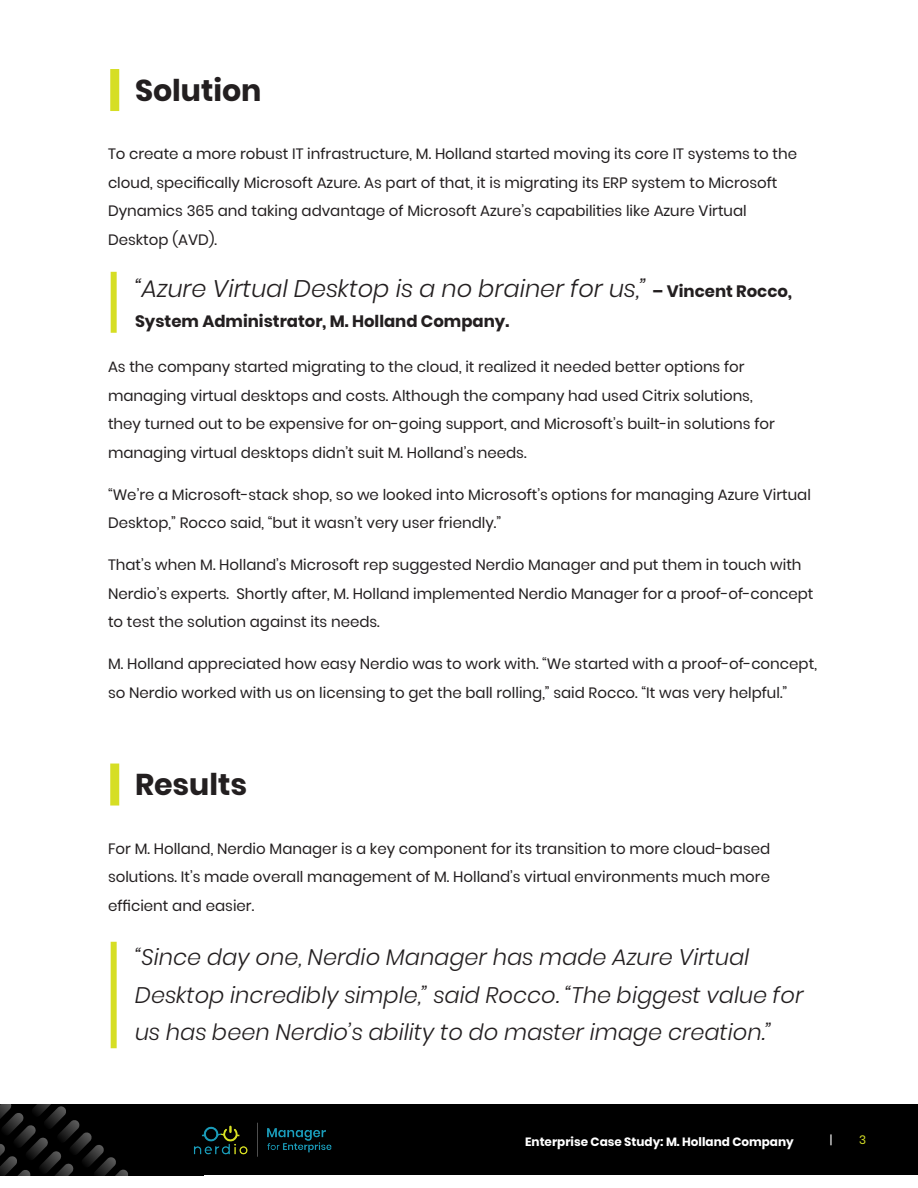
<style>
.page{position:relative;width:918px;height:1188px;background:#fff}
.page>*{position:absolute;margin:0;border:0;box-sizing:border-box;transform-origin:0 0}
.H-_1{font:700 30px "Poppins";color:#231f20}
.H_-2{font:italic 300 24px "Poppins";color:#231f20}
.H_-2-2{font:italic 300 22.5px/37.5px "Poppins";color:#231f20}
.H_-2-3{font:700 16.5px "Poppins";color:#231f20}
.body{font:15px/28.5px "Poppins";color:#231f20}
.t1{font:700 12px "Poppins";color:#fff}
.t2{font:12px "Poppins";color:#fff}
.t3{font:12px "Poppins";color:#d2dc26}
.s1{font-weight:700;font-style:normal;font-size:16.5px}
</style>
<div class="page">
<div style="left:0;top:1104px;width:918px;height:71px;background:#000"></div>
<img style="left:0;top:1104px;width:128px;height:71px">
<img style="left:194px;top:1122px;width:138px;height:35px">
<div style="left:110px;top:69px;width:9px;height:42px;background:#d6de24"></div>
<div style="left:110px;top:764px;width:9px;height:42px;background:#d6de24"></div>
<div style="left:111px;top:272px;width:6px;height:61px;background:#d6de24"></div>
<div style="left:111px;top:942px;width:6px;height:106px;background:#d6de24"></div>
<p class="H-_1" style="left:135px;top:73px;width:128px">Solution</p>
<p class="body" style="left:108px;top:140px;width:691px">To create a more robust IT infrastructure, M. Holland started moving its core IT systems to the cloud, specifically Microsoft Azure. As part of that, it is migrating its ERP system to Microsoft Dynamics 365 and taking advantage of Microsoft Azure’s capabilities like Azure Virtual Desktop (AVD).</p>
<p class="H_-2" style="left:135px;top:275px;width:659px">“Azure Virtual Desktop is a no brainer for us,” <span class="s1">– Vincent Rocco,</span></p>
<p class="H_-2-3" style="left:135px;top:312px;width:376px">System Administrator, M. Holland Company.</p>
<p class="body" style="left:108px;top:353px;width:668px">As the company started migrating to the cloud, it realized it needed better options for managing virtual desktops and costs. Although the company had used Citrix solutions, they turned out to be expensive for on-going support, and Microsoft’s built-in solutions for managing virtual desktops didn’t suit M. Holland’s needs.</p>
<p class="body" style="left:108px;top:480px;width:704px">“We’re a Microsoft-stack shop, so we looked into Microsoft’s options for managing Azure Virtual<br>Desktop,” Rocco said, “but it wasn’t very user friendly.”</p>
<p class="body" style="left:108px;top:551px;width:707px">That’s when M. Holland’s Microsoft rep suggested Nerdio Manager and put them in touch with<br>Nerdio’s experts. Shortly after, M. Holland implemented Nerdio Manager for a proof-of-concept to test the solution against its needs.</p>
<p class="body" style="left:108px;top:650px;width:710px">M. Holland appreciated how easy Nerdio was to work with. “We started with a proof-of-concept, so Nerdio worked with us on licensing to get the ball rolling,” said Rocco. “It was very helpful.”</p>
<p class="H-_1" style="left:135px;top:767px;width:114px">Results</p>
<p class="body" style="left:108px;top:834px;width:664px;text-align:justify">For M. Holland, Nerdio Manager is a key component for its transition to more cloud-based solutions. It’s made overall management of M. Holland’s virtual environments much more efficient and easier.</p>
<p class="H_-2-2" style="left:135px;top:939px;width:670px">“Since day one, Nerdio Manager has made Azure Virtual<br>Desktop incredibly simple,” said Rocco. “The biggest value for us has been Nerdio’s ability to do master image creation.”</p>
<p class="t1" style="left:525px;top:1135px;width:270px">Enterprise Case Study: M. Holland Company</p>
<p class="t2" style="left:830px;top:1133px;width:4px">|</p>
<p class="t3" style="left:859px;top:1133px;width:9px">3</p>
</div>
